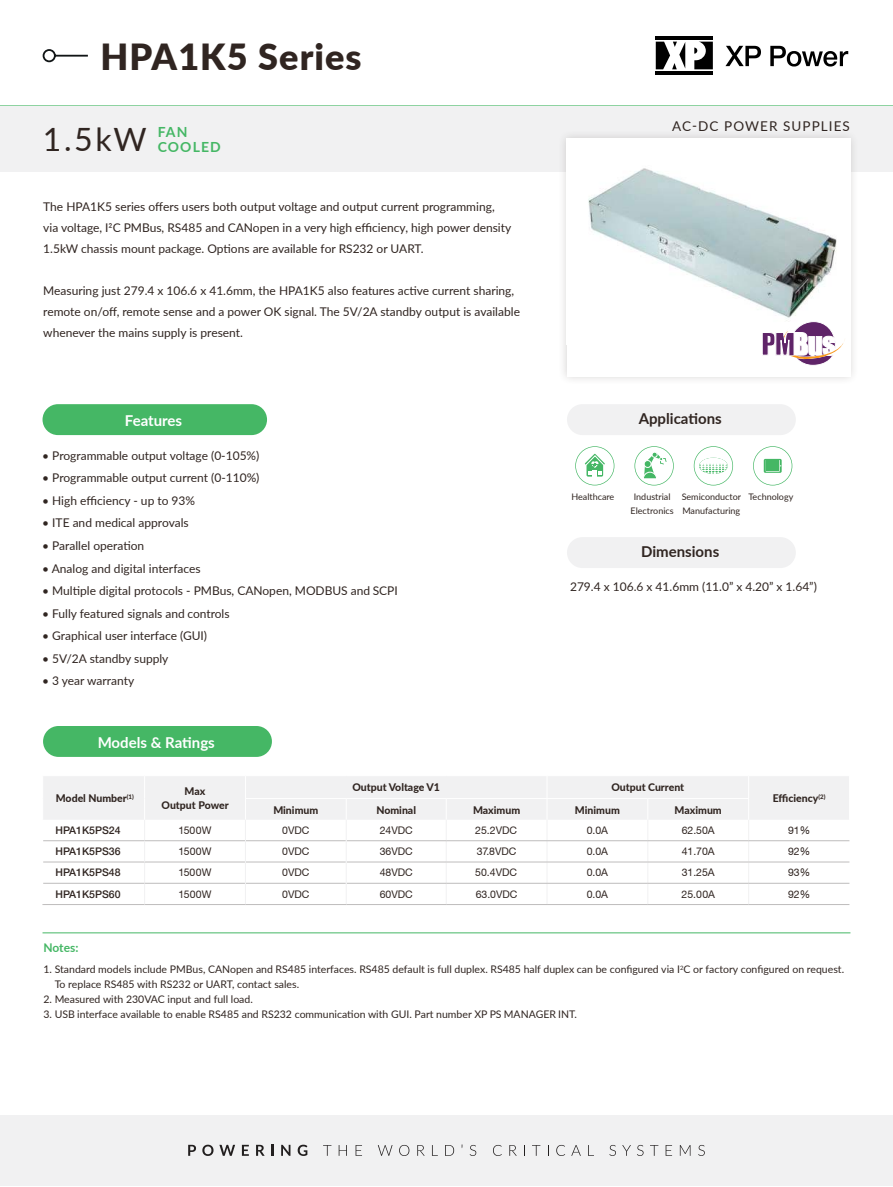
<style>
.page{position:relative;width:893px;height:1187px;background:#fff}
.page>*{position:absolute;margin:0;border:0;box-sizing:border-box;transform-origin:0 0}
.t1{font:900 36px "Lato";letter-spacing:.03em;color:#302521}
.t2{font:32.1px "Lato";color:#302521}
.t3{font:700 15px "Lato";color:#302521}
.t4{font:700 15px "Lato";color:#fff}
.t5{font:700 13.95px/15.3px "Lato";letter-spacing:.08em;color:#45b765}
.t6{font:13.5px "Lato";letter-spacing:.08em;color:#302521}
.t7{font:12px/21px "Lato";color:#302521}
.t8{font:700 12px "Lato";letter-spacing:-.005em;color:#45b765}
.t9{font:10.5px/15px "Lato";color:#302521}
.t10{font:10.5px "Helvetica Neue CE";color:#302521}
.t11{font:800 10.5px/13.5px "Lato";color:#302521;text-align:center}
.t12{font:500 10.5px "Helvetica Neue LT";color:#302521}
.t13{font:9px/13.5px "Lato";color:#302521;text-align:center}
</style>
<div class="page">
<div style="left:567px;top:404px;width:229px;height:31px;background:#f1f1f2;border-radius:15px"></div>
<svg style="left:725px;top:46px;width:36px;height:20px"></svg>
<svg style="left:770px;top:46px;width:78px;height:20px"></svg>
<hr style="left:656px;top:36px;width:57px;height:3px;background:#000">
<svg style="left:656px;top:42px;width:29px;height:27px"></svg>
<svg style="left:694px;top:42px;width:19px;height:27px"></svg>
<hr style="left:656px;top:71px;width:57px;height:4px;background:#000">
<svg style="left:43px;top:49px;width:45px;height:14px"></svg>
<hr style="left:0;top:105px;width:893px;height:1px;background:#45b765">
<div style="left:0;top:106px;width:893px;height:66px;background:#f1f1f2"></div>
<div style="left:0;top:1114px;width:893px;height:71px;background:#f1f1f2"></div>
<svg style="left:188px;top:1144px;width:8px;height:11px"></svg>
<svg style="left:202px;top:1144px;width:11px;height:11px"></svg>
<svg style="left:219px;top:1144px;width:16px;height:11px"></svg>
<svg style="left:242px;top:1144px;width:7px;height:11px"></svg>
<svg style="left:256px;top:1144px;width:8px;height:11px"></svg>
<svg style="left:271px;top:1144px;width:2px;height:11px"></svg>
<svg style="left:281px;top:1144px;width:9px;height:11px"></svg>
<svg style="left:298px;top:1144px;width:9px;height:11px"></svg>
<svg style="left:323px;top:1145px;width:8px;height:10px"></svg>
<svg style="left:339px;top:1145px;width:8px;height:10px"></svg>
<svg style="left:356px;top:1145px;width:6px;height:10px"></svg>
<svg style="left:378px;top:1145px;width:15px;height:10px"></svg>
<svg style="left:399px;top:1144px;width:10px;height:11px"></svg>
<svg style="left:417px;top:1145px;width:7px;height:10px"></svg>
<svg style="left:445px;top:1145px;width:9px;height:10px"></svg>
<svg style="left:470px;top:1144px;width:6px;height:11px"></svg>
<svg style="left:493px;top:1144px;width:9px;height:11px"></svg>
<svg style="left:509px;top:1145px;width:7px;height:10px"></svg>
<svg style="left:532px;top:1145px;width:8px;height:10px"></svg>
<svg style="left:556px;top:1144px;width:9px;height:11px"></svg>
<svg style="left:571px;top:1145px;width:10px;height:10px"></svg>
<svg style="left:609px;top:1145px;width:7px;height:10px"></svg>
<svg style="left:622px;top:1145px;width:9px;height:10px"></svg>
<svg style="left:637px;top:1144px;width:7px;height:11px"></svg>
<svg style="left:650px;top:1145px;width:8px;height:10px"></svg>
<svg style="left:666px;top:1145px;width:6px;height:10px"></svg>
<svg style="left:680px;top:1145px;width:10px;height:10px"></svg>
<svg style="left:698px;top:1144px;width:7px;height:11px"></svg>
<div style="left:558px;top:129px;width:301px;height:256px;background:#302521;opacity:.2"></div>
<div style="left:567px;top:138px;width:283px;height:238px;background:#fff"></div>
<img style="left:588px;top:168px;width:249px;height:153px">
<div style="left:43px;top:404px;width:224px;height:31px;background:#45b765;border-radius:15px"></div>
<div style="left:567px;top:537px;width:229px;height:31px;background:#f1f1f2;border-radius:15px"></div>
<div style="left:43px;top:726px;width:229px;height:30px;background:#45b765;border-radius:15px"></div>
<hr style="left:42px;top:904px;width:103px;height:1px;background:#bebcbc">
<hr style="left:346px;top:904px;width:100px;height:1px;background:#bebcbc">
<hr style="left:446px;top:904px;width:101px;height:1px;background:#bebcbc">
<hr style="left:547px;top:904px;width:101px;height:1px;background:#bebcbc">
<hr style="left:648px;top:904px;width:101px;height:1px;background:#bebcbc">
<hr style="left:749px;top:904px;width:100px;height:1px;background:#bebcbc">
<hr style="left:145px;top:904px;width:100px;height:1px;background:#bebcbc">
<svg style="left:43px;top:776px;width:807px;height:128px"></svg>
<hr style="left:245px;top:904px;width:101px;height:1px;background:#bebcbc">
<hr style="left:43px;top:932px;width:807px;height:1px;background:#45b765">
<svg style="left:634px;top:446px;width:40px;height:39px"></svg>
<svg style="left:575px;top:446px;width:39px;height:39px"></svg>
<svg style="left:753px;top:446px;width:39px;height:39px"></svg>
<div style="left:766px;top:460px;width:13px;height:11px;background:#45b765"></div>
<svg style="left:694px;top:446px;width:39px;height:39px"></svg>
<svg style="left:762px;top:321px;width:83px;height:45px"></svg>
<h1 class="t1" style="left:100px;top:36px;width:263px">HPA1K5 Series</h1>
<h2 class="t2" style="left:43px;top:121px;width:105px">1.5kW</h2>
<p class="t5" style="left:158px;top:125px;width:65px">FAN<br>COOLED</p>
<p class="t7" style="left:43px;top:196px;width:470px">The HPA1K5 series o昀昀ers users both output voltage and output current programming, via voltage, I2C PMBus, RS485 and CANopen in a very high e昀케ciency, high power density<br>1.5kW chassis mount package. Op琀椀ons are available for RS232 or UART.</p>
<p class="t7" style="left:43px;top:280px;width:478px">Measuring just 279.4 x 106.6 x 41.6mm, the HPA1K5 also features ac琀椀ve current sharing, remote on/o昀昀, remote sense and a power OK signal. The 5V/2A standby output is available whenever the mains supply is present.</p>
<p class="t4" style="left:125px;top:409px;width:59px">Features</p>
<p class="t7" style="left:42px;top:444px;width:219px">• Programmable output voltage (0-105%)</p>
<p class="t7" style="left:42px;top:467px;width:219px">• Programmable output current (0-110%)</p>
<p class="t7" style="left:42px;top:489px;width:154px">• High e昀케ciency - up to 93%</p>
<p class="t7" style="left:42px;top:512px;width:148px">• ITE and medical approvals</p>
<p class="t7" style="left:42px;top:534px;width:104px">• Parallel opera琀椀on</p>
<p class="t7" style="left:42px;top:557px;width:160px">• Analog and digital interfaces</p>
<p class="t7" style="left:42px;top:579px;width:357px">• Mul琀椀ple digital protocols - PMBus, CANopen, MODBUS and SCPI</p>
<p class="t7" style="left:42px;top:602px;width:189px">• Fully featured signals and controls</p>
<p class="t7" style="left:42px;top:624px;width:166px">• Graphical user interface (GUI)</p>
<p class="t7" style="left:42px;top:647px;width:128px">• 5V/2A standby supply</p>
<p class="t7" style="left:42px;top:669px;width:94px">• 3 year warranty</p>
<p class="t4" style="left:98px;top:731px;width:119px">Models &amp; Ra琀椀ngs</p>
<p class="t6" style="left:672px;top:116px;width:179px">AC-DC POWER SUPPLIES</p>
<p class="t3" style="left:639px;top:407px;width:85px">Applica琀椀ons</p>
<p class="t13" style="left:571px;top:489px;width:44px">Healthcare</p>
<p class="t13" style="left:682px;top:489px;width:113px;text-align:left">Semiconductor Technology<br>Manufacturing</p>
<p class="t13" style="left:631px;top:489px;width:45px">Industrial<br>Electronics</p>
<p class="t3" style="left:641px;top:540px;width:80px">Dimensions</p>
<p class="t7" style="left:570px;top:575px;width:248px">279.4 x 106.6 x 41.6mm (11.0” x 4.20” x 1.64”)</p>
<p class="t11" style="left:56px;top:792px;width:80px">Model Number<sup>(1)</sup></p>
<p class="t11" style="left:162px;top:785px;width:69px">Max<br>Output Power</p>
<p class="t11" style="left:352px;top:781px;width:89px">Output Voltage V1</p>
<p class="t11" style="left:611px;top:781px;width:74px">Output Current</p>
<p class="t11" style="left:273px;top:802px;width:46px">Minimum</p>
<p class="t11" style="left:376px;top:802px;width:41px">Nominal</p>
<p class="t11" style="left:473px;top:802px;width:49px">Maximum</p>
<p class="t11" style="left:575px;top:802px;width:46px">Minimum</p>
<p class="t11" style="left:675px;top:802px;width:49px">Maximum</p>
<p class="t11" style="left:773px;top:791px;width:54px">E昀케ciency<sup>(2)</sup></p>
<p class="t12" style="left:55px;top:826px;width:67px">HPA1K5PS24</p>
<p class="t10" style="left:178px;top:826px;width:34px">1500W</p>
<p class="t10" style="left:282px;top:826px;width:29px">0VDC</p>
<p class="t10" style="left:380px;top:826px;width:35px">24VDC</p>
<p class="t10" style="left:475px;top:826px;width:43px">25.2VDC</p>
<p class="t10" style="left:587px;top:826px;width:23px">0.0A</p>
<p class="t10" style="left:682px;top:826px;width:35px">62.50A</p>
<p class="t10" style="left:788px;top:826px;width:24px">91%</p>
<p class="t12" style="left:55px;top:847px;width:67px">HPA1K5PS36</p>
<p class="t10" style="left:179px;top:847px;width:34px">1500W</p>
<p class="t10" style="left:282px;top:847px;width:29px">0VDC</p>
<p class="t10" style="left:380px;top:847px;width:35px">36VDC</p>
<p class="t10" style="left:477px;top:847px;width:41px">37.8VDC</p>
<p class="t10" style="left:587px;top:847px;width:23px">0.0A</p>
<p class="t10" style="left:682px;top:847px;width:35px">41.70A</p>
<p class="t10" style="left:788px;top:847px;width:24px">92%</p>
<p class="t12" style="left:55px;top:868px;width:67px">HPA1K5PS48</p>
<p class="t10" style="left:178px;top:868px;width:34px">1500W</p>
<p class="t10" style="left:282px;top:868px;width:29px">0VDC</p>
<p class="t10" style="left:380px;top:868px;width:35px">48VDC</p>
<p class="t10" style="left:475px;top:868px;width:43px">50.4VDC</p>
<p class="t10" style="left:587px;top:868px;width:23px">0.0A</p>
<p class="t10" style="left:682px;top:868px;width:35px">31.25A</p>
<p class="t10" style="left:788px;top:868px;width:24px">93%</p>
<p class="t12" style="left:55px;top:889px;width:67px">HPA1K5PS60</p>
<p class="t10" style="left:179px;top:889px;width:34px">1500W</p>
<p class="t10" style="left:282px;top:889px;width:29px">0VDC</p>
<p class="t10" style="left:380px;top:889px;width:35px">60VDC</p>
<p class="t10" style="left:476px;top:889px;width:43px">63.0VDC</p>
<p class="t10" style="left:587px;top:889px;width:23px">0.0A</p>
<p class="t10" style="left:681px;top:889px;width:35px">25.00A</p>
<p class="t10" style="left:788px;top:889px;width:24px">92%</p>
<p class="t8" style="left:43px;top:939px;width:37px">Notes:</p>
<p class="t9" style="left:55px;top:961px;width:791px;text-indent:-11px">1. Standard models include PMBus, CANopen and RS485 interfaces. RS485 default is full duplex. RS485 half duplex can be con昀椀gured via I<sup>2</sup>C or factory con昀椀gured on request.<br>To replace RS485 with RS232 or UART, contact sales.</p>
<p class="t9" style="left:43px;top:991px;width:211px">2. Measured with 230VAC input and full load.</p>
<p class="t9" style="left:43px;top:1006px;width:535px">3. USB interface available to enable RS485 and RS232 communica琀椀on with GUI. Part number XP PS MANAGER INT.</p>
</div>
